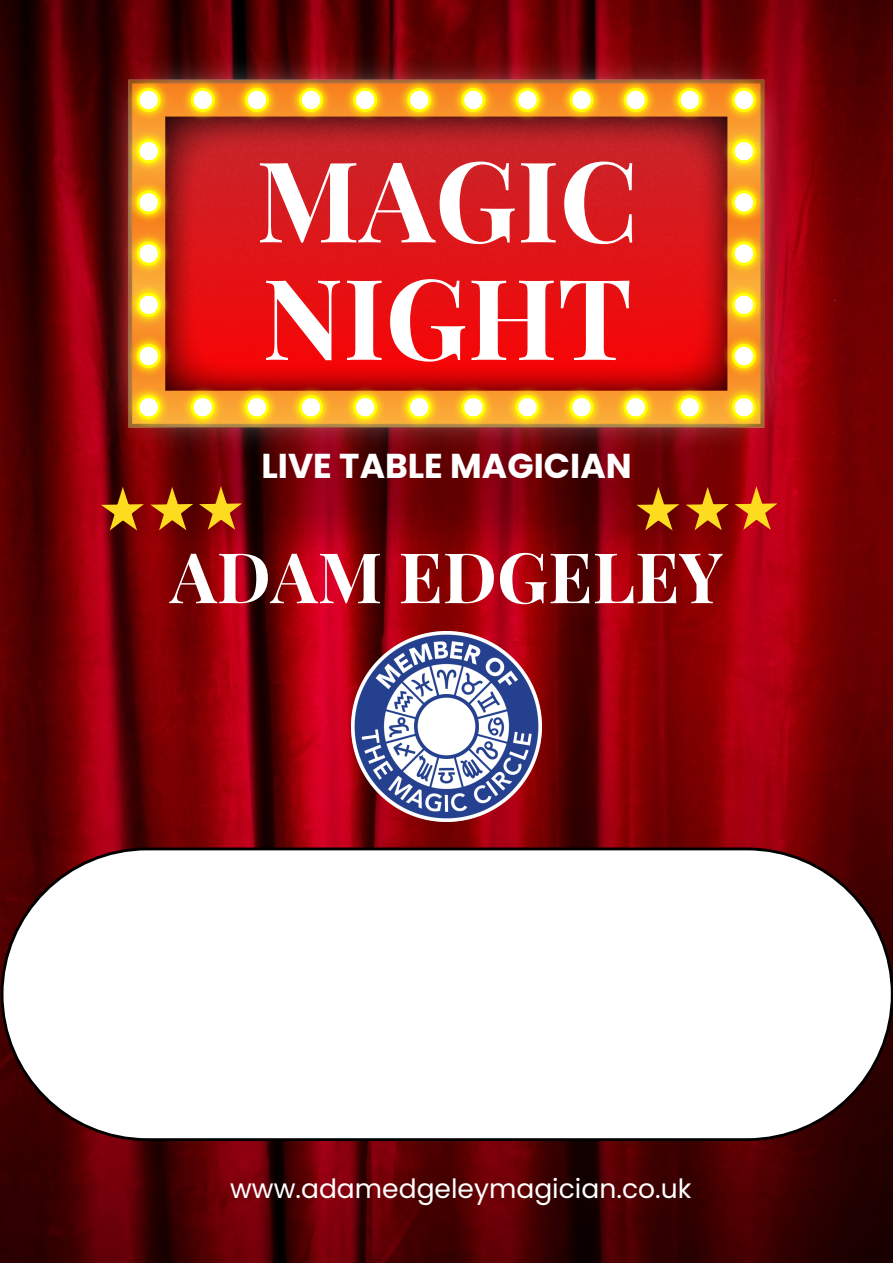
<style>
.page{position:relative;width:893px;height:1263px;background:#fff}
.page>*{position:absolute;margin:0;border:0;box-sizing:border-box;transform-origin:0 0}
.t1{font:700 112.12px/117.5px "Playfair Display";color:#fff}
.t2{font:700 69.82px "Playfair Display";color:#fff}
.t3{font:700 34.5px "Poppins";color:#fff}
.t4{font:26.55px "Poppins";color:#fff}
</style>
<div class="page">
<img style="left:0;top:0;width:893px;height:1263px">
<img style="left:99px;top:51px;width:695px;height:524px">
<svg style="left:199px;top:486px;width:43px;height:44px;background:#a64711"></svg>
<svg style="left:150px;top:487px;width:43px;height:43px;background:#9f480b"></svg>
<svg style="left:101px;top:487px;width:43px;height:43px;background:#a0480e"></svg>
<svg style="left:734px;top:486px;width:43px;height:44px;background:#c94716"></svg>
<svg style="left:686px;top:487px;width:42px;height:43px;background:#a84a0c"></svg>
<svg style="left:636px;top:487px;width:43px;height:43px;background:#99480b"></svg>
<img style="left:351px;top:631px;width:191px;height:191px">
<svg style="left:1px;top:847px;width:892px;height:294px"></svg>
<h3 class="t1" style="left:256px;top:137px;width:384px">MAGIC<br>NIGHT</h3>
<p class="t3" style="left:261px;top:441px;width:372px">LIVE TABLE MAGICIAN</p>
<p class="t2" style="left:170px;top:528px;width:554px">ADAM EDGELEY</p>
<h2 class="t4" style="left:230px;top:1170px;width:463px">www.adamedgeleymagician.co.uk</h2>
</div>
